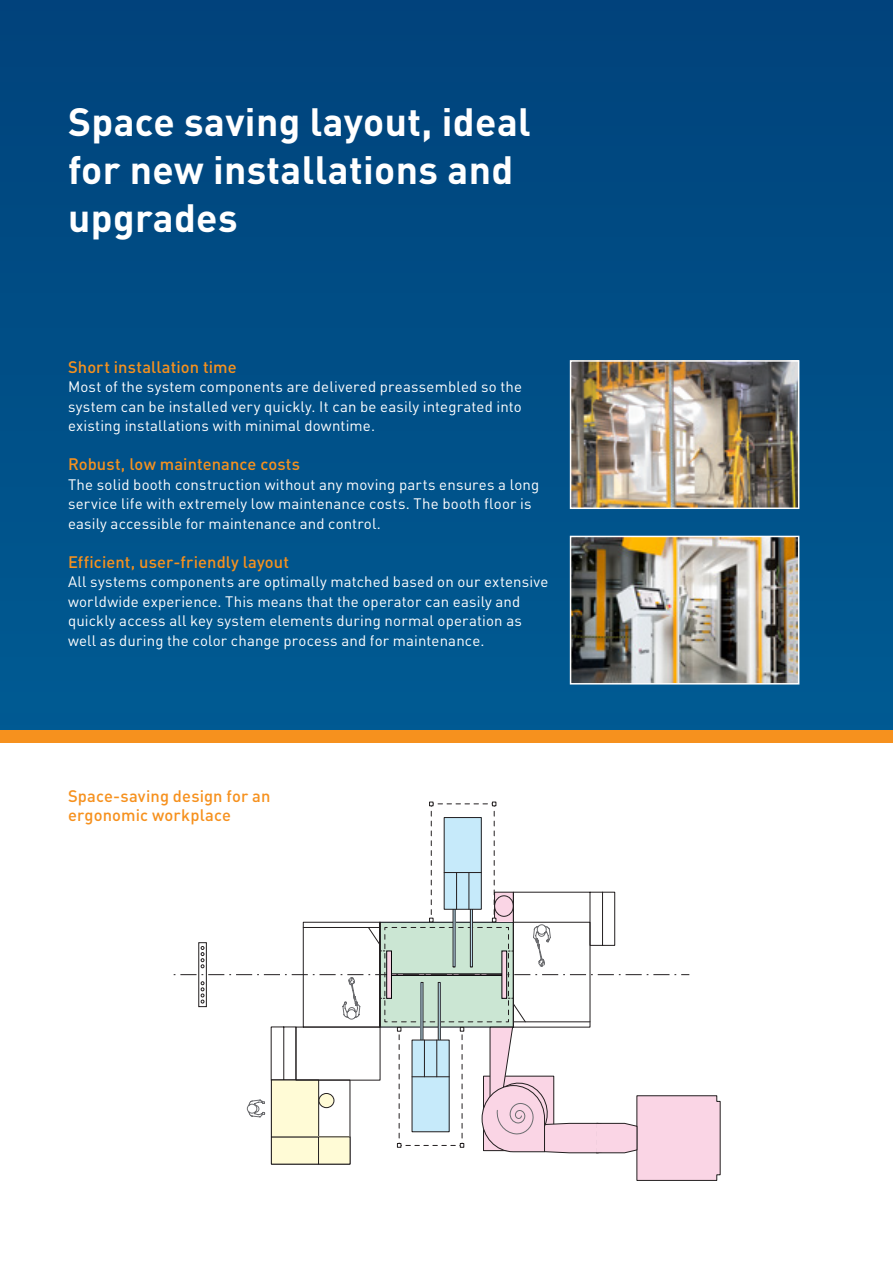
<style>
.page{position:relative;width:893px;height:1263px;background:#fff}
.page>*{position:absolute;margin:0;border:0;box-sizing:border-box;transform-origin:0 0}
.t1{font:700 39px/48px "DIN Pro";letter-spacing:.01em;color:#fff}
.t2{font:500 16.5px/19.5px "DIN Pro";letter-spacing:.005em;color:#f6911e}
.t3{font:15px/19.5px "DIN Pro";letter-spacing:.01em;color:#fff}
</style>
<div class="page">
<div style="left:0;top:0;width:893px;height:737px;background:linear-gradient(to right,#004f87,#014c85)"></div>
<div style="left:0;top:730px;width:893px;height:13px;background:#f6911e"></div>
<img style="left:573px;top:363px;width:223px;height:143px">
<div style="left:570px;top:360px;width:229px;height:149px;border:2px solid #fff"></div>
<img style="left:573px;top:539px;width:223px;height:142px">
<div style="left:570px;top:536px;width:229px;height:148px;border:2px solid #fff"></div>
<svg style="left:173px;top:802px;width:547px;height:379px"></svg>
<hr style="left:387px;top:951px;width:4px;height:47px;background:#fad5e5">
<div style="left:387px;top:951px;width:5px;height:47px;border:1px solid #010104"></div>
<div style="left:502px;top:951px;width:5px;height:47px;background:#fad5e5"></div>
<div style="left:502px;top:951px;width:5px;height:47px;border:1px solid #010104"></div>
<h1 class="t1" style="left:68px;top:93px;width:464px">Space saving layout, ideal for new installations and upgrades</h1>
<p class="t2" style="left:68px;top:355px;width:170px">Short installation time</p>
<p class="t3" style="left:68px;top:375px;width:456px;text-align:justify">Most of the system components are delivered preassembled so the system can be installed very quickly. It can be easily integrated into existing installations with minimal downtime.</p>
<p class="t2" style="left:68px;top:453px;width:234px">Robust, low maintenance costs</p>
<p class="t3" style="left:68px;top:473px;width:473px">The solid booth construction without any moving parts ensures a long service life with extremely low maintenance costs. The booth floor is easily accessible for maintenance and control.</p>
<p class="t2" style="left:68px;top:550px;width:223px">Efficient, user-friendly layout</p>
<p class="t3" style="left:68px;top:570px;width:482px">All systems components are optimally matched based on our extensive worldwide experience. This means that the operator can easily and quickly access all key system elements during normal operation as well as during the color change process and for maintenance.</p>
<p class="t2" style="left:68px;top:784px;width:204px">Space-saving design for an ergonomic workplace</p>
</div>
